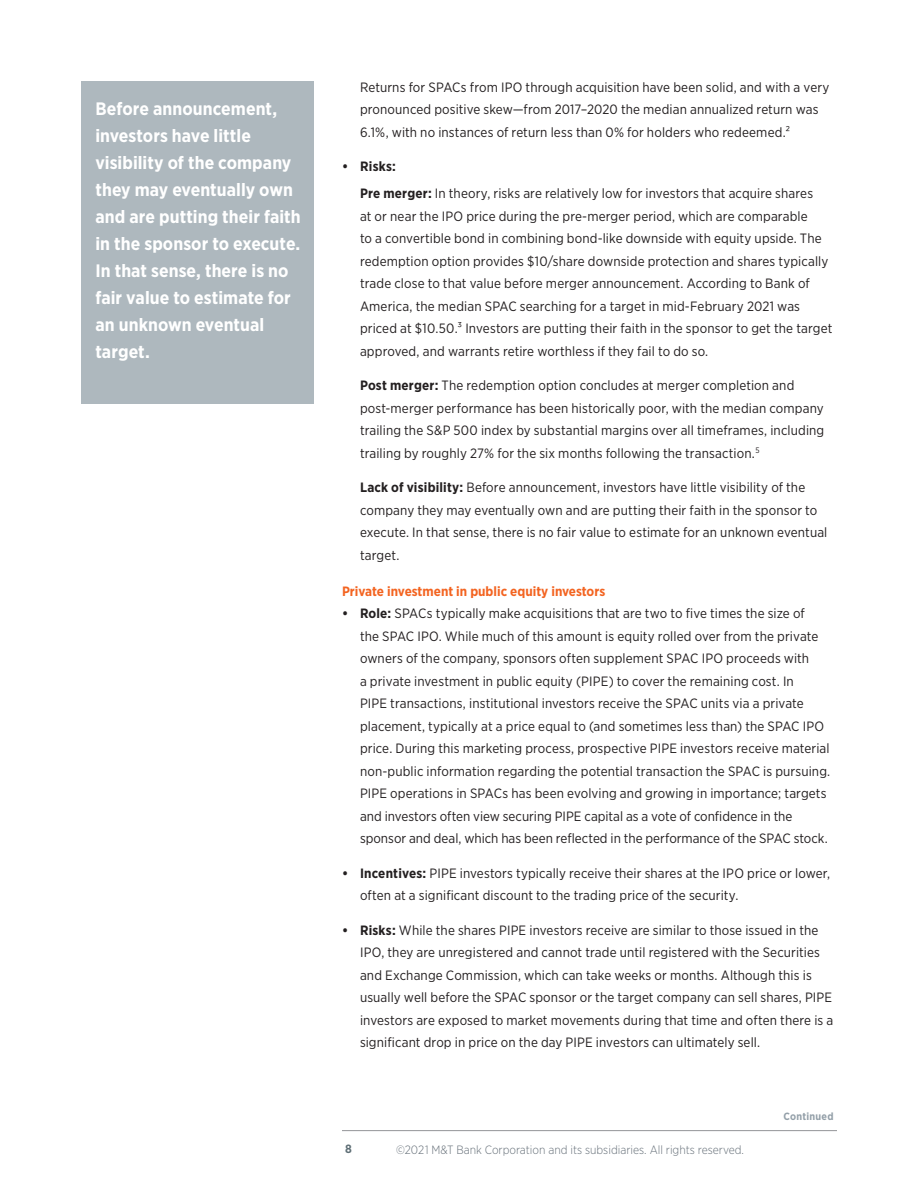
<style>
.page{position:relative;width:918px;height:1188px;background:#fff}
.page>*{position:absolute;margin:0;border:0;box-sizing:border-box;transform-origin:0 0}
.footnotes{font:700 18px/27px "Gotham Narrow";letter-spacing:.005em;color:#fff}
.GOTHAM__Body{font:13.5px/22.5px "Gotham Narrow";letter-spacing:.01em;color:#231f20}
.Subhead{font:700 13.5px "Gotham Narrow";color:#f36421}
.GOTHAM__Body-2{font:700 13.5px "Gotham Narrow";letter-spacing:.015em;color:#231f20}
.t1{font:300 12px "Gotham Narrow";color:#667079}
.t2{font:700 12px "Gotham Narrow";color:#5f6f76}
.footnotes-2{font:700 10.5px "Gotham Narrow";letter-spacing:.025em;color:#94a0a9}
.s1{font-weight:700}
</style>
<div class="page">
<hr style="left:342px;top:1130px;width:495px;height:1px;background:#939598">
<div style="left:81px;top:81px;width:232px;height:323px;background:#aeb8be"></div>
<p class="footnotes" style="left:95px;top:95px;width:207px">Before announcement, investors have little visibility of the company they may eventually own and are putting their faith in the sponsor to execute.<br>In that sense, there is no fair value to estimate for an unknown eventual target.</p>
<p class="GOTHAM__Body" style="left:360px;top:76px;width:471px">Returns for SPACs from IPO through acquisition have been solid, and with a very pronounced positive skew—from 2017–2020 the median annualized return was<br>6.1%, with no instances of return less than 0% for holders who redeemed.²</p>
<p class="GOTHAM__Body-2" style="left:342px;top:158px;width:56px">• Risks:</p>
<p class="GOTHAM__Body" style="left:360px;top:182px;width:474px"><span class="s1">Pre merger:</span> In theory, risks are relatively low for investors that acquire shares<br>at or near the IPO price during the pre-merger period, which are comparable<br>to a convertible bond in combining bond-like downside with equity upside. The redemption option provides $10/share downside protection and shares typically trade close to that value before merger announcement. According to Bank of America, the median SPAC searching for a target in mid-February 2021 was priced at $10.50.³ Investors are putting their faith in the sponsor to get the target approved, and warrants retire worthless if they fail to do so.</p>
<p class="GOTHAM__Body" style="left:360px;top:374px;width:466px"><span class="s1">Post merger:</span> The redemption option concludes at merger completion and post-merger performance has been historically poor, with the median company trailing the S&amp;P 500 index by substantial margins over all timeframes, including trailing by roughly 27% for the six months following the transaction.<sup>5</sup></p>
<p class="GOTHAM__Body" style="left:360px;top:476px;width:469px"><span class="s1">Lack of visibility:</span> Before announcement, investors have little visibility of the company they may eventually own and are putting their faith in the sponsor to execute. In that sense, there is no fair value to estimate for an unknown eventual target.</p>
<p class="Subhead" style="left:342px;top:582px;width:265px">Private investment in public equity investors</p>
<p class="GOTHAM__Body" style="left:360px;top:602px;width:472px;text-indent:-18px"><span class="s1">• Role:</span> SPACs typically make acquisitions that are two to five times the size of<br>the SPAC IPO. While much of this amount is equity rolled over from the private owners of the company, sponsors often supplement SPAC IPO proceeds with<br>a private investment in public equity (PIPE) to cover the remaining cost. In<br>PIPE transactions, institutional investors receive the SPAC units via a private placement, typically at a price equal to (and sometimes less than) the SPAC IPO price. During this marketing process, prospective PIPE investors receive material non-public information regarding the potential transaction the SPAC is pursuing.<br>PIPE operations in SPACs has been evolving and growing in importance; targets and investors often view securing PIPE capital as a vote of confidence in the sponsor and deal, which has been reflected in the performance of the SPAC stock.</p>
<p class="GOTHAM__Body" style="left:360px;top:862px;width:472px;text-indent:-18px"><span class="s1">• Incentives:</span> PIPE investors typically receive their shares at the IPO price or lower, often at a significant discount to the trading price of the security.</p>
<p class="GOTHAM__Body" style="left:360px;top:919px;width:475px;text-indent:-18px"><span class="s1">• Risks:</span> While the shares PIPE investors receive are similar to those issued in the IPO, they are unregistered and cannot trade until registered with the Securities and Exchange Commission, which can take weeks or months. Although this is usually well before the SPAC sponsor or the target company can sell shares, PIPE investors are exposed to market movements during that time and often there is a significant drop in price on the day PIPE investors can ultimately sell.</p>
<p class="t2" style="left:345px;top:1141px;width:8px">8</p>
<p class="t1" style="left:396px;top:1142px;width:350px">©2021 M&amp;T Bank Corporation and its subsidiaries. All rights reserved.</p>
<p class="footnotes-2" style="left:783px;top:1110px;width:52px">Continued</p>
</div>
